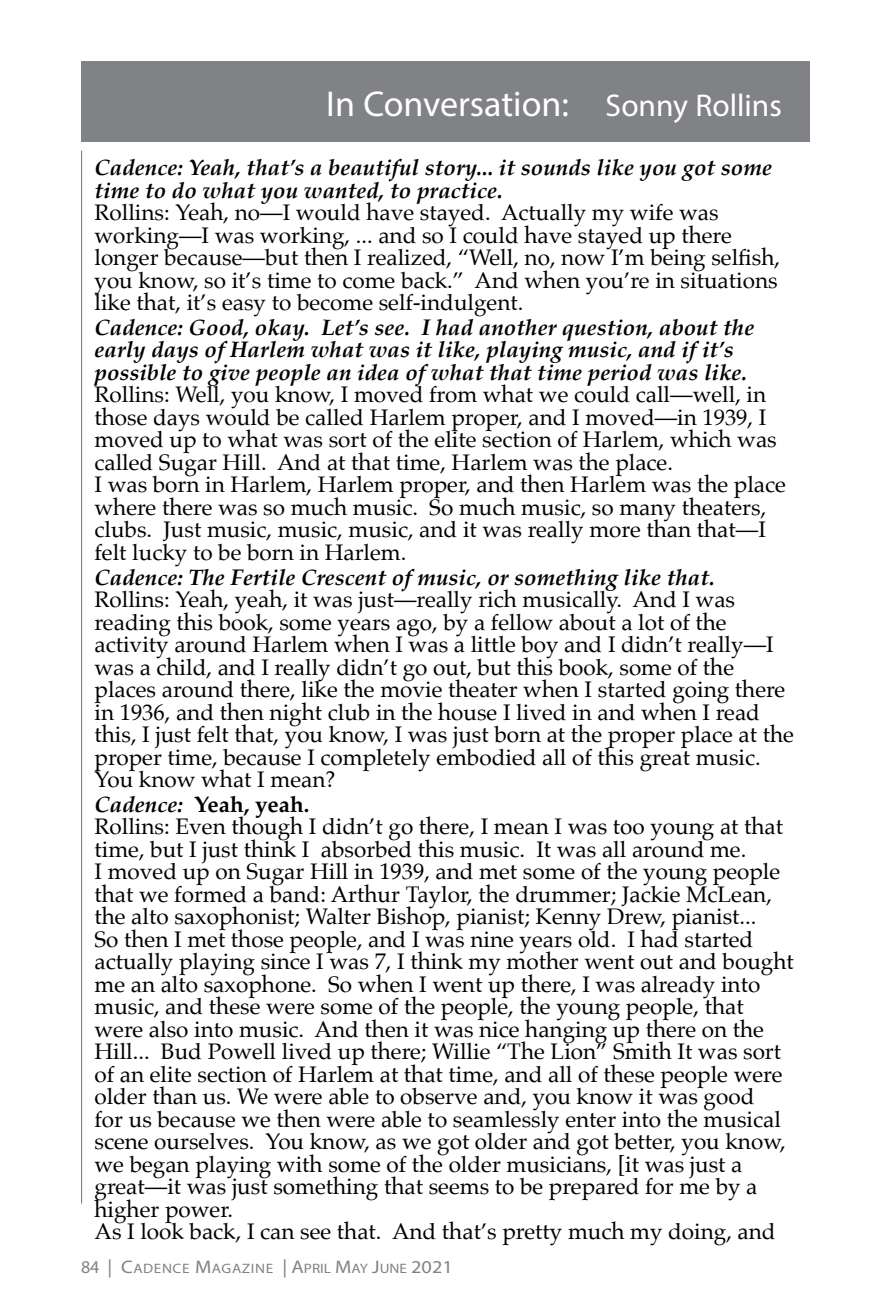
<style>
.page{position:relative;width:891px;height:1296px;background:#fff}
.page>*{position:absolute;margin:0;border:0;box-sizing:border-box;transform-origin:0 0}
.t1{font:49.5px "Myriad Pro";color:#fff}
.t2{font:36px "Myriad Pro";color:#fff}
.t3{font:22.5px/22.5px "Palatino";color:#000}
.t4{font:italic 700 22.5px/22.5px "Palatino";color:#000}
.t5{font:13.72px "Myriad Pro";letter-spacing:.04em;color:#808285;scale:1.11 1}
.s1{font-size:31.5px}
.s2{font-weight:700;font-style:italic}
.s3{font-weight:700}
.s4{font-size:18px}
.s5{font-size:18.22px}
</style>
<div class="page">
<div style="left:81px;top:61px;width:729px;height:81px;background:#808285"></div>
<hr style="left:81px;top:151px;width:1px;height:1053px;background:#808285">
<h1 class="t1" style="left:326px;top:73px;width:230px">New Issues</h1>
<h2 class="t2" style="left:326px;top:82px;width:457px">In Conversation: <span class="s1">Sonny Rollins</span></h2>
<p class="t4" style="left:94px;top:156px;width:679px">Cadence: Yeah, that’s a beautiful story... it sounds like you got some time to do what you wanted, to practice.</p>
<p class="t3" style="left:94px;top:201px;width:687px">Rollins: Yeah, no—I would have stayed. Actually my wife was working—I was working, ... and so I could have stayed up there longer because—but then I realized, “Well, no, now I’m being selfish, you know, so it’s time to come back.” And when you’re in situations like that, it’s easy to become self-indulgent.</p>
<p class="t4" style="left:94px;top:316px;width:661px">Cadence: Good, okay. Let’s see. I had another question, about the early days of Harlem what was it like, playing music, and if it’s possible to give people an idea of what that time period was like.</p>
<p class="t3" style="left:94px;top:383px;width:693px">Rollins: Well, you know, I moved from what we could call—well, in those days would be called Harlem proper, and I moved—in 1939, I moved up to what was sort of the elite section of Harlem, which was called Sugar Hill. And at that time, Harlem was the place.<br>I was born in Harlem, Harlem proper, and then Harlem was the place where there was so much music. So much music, so many theaters, clubs. Just music, music, music, and it was really more than that—I felt lucky to be born in Harlem.</p>
<p class="t4" style="left:94px;top:566px;width:622px">Cadence: The Fertile Crescent of music, or something like that.</p>
<p class="t3" style="left:94px;top:588px;width:701px">Rollins: Yeah, yeah, it was just—really rich musically. And I was reading this book, some years ago, by a fellow about a lot of the activity around Harlem when I was a little boy and I didn’t really—I was a child, and I really didn’t go out, but this book, some of the places around there, like the movie theater when I started going there in 1936, and then night club in the house I lived in and when I read this, I just felt that, you know, I was just born at the proper place at the proper time, because I completely embodied all of this great music.<br>You know what I mean?</p>
<p class="t3" style="left:94px;top:793px;width:701px"><span class="s2">Cadence:</span> <span class="s3">Yeah, yeah.<br></span>Rollins: Even though I didn’t go there, I mean I was too young at that time, but I just think I absorbed this music. It was all around me.<br>I moved up on Sugar Hill in 1939, and met some of the young people that we formed a band: Arthur Taylor, the drummer; Jackie McLean, the alto saxophonist; Walter Bishop, pianist; Kenny Drew, pianist...<br>So then I met those people, and I was nine years old. I had started actually playing since I was 7, I think my mother went out and bought me an alto saxophone. So when I went up there, I was already into music, and these were some of the people, the young people, that were also into music. And then it was nice hanging up there on the Hill... Bud Powell lived up there; Willie “The Lion” Smith It was sort of an elite section of Harlem at that time, and all of these people were older than us. We were able to observe and, you know it was good<br>for us because we then were able to seamlessly enter into the musical scene ourselves. You know, as we got older and got better, you know, we began playing with some of the older musicians, [it was just a great—it was just something that seems to be prepared for me by a higher power.<br>As I look back, I can see that. And that’s pretty much my doing, and</p>
<p class="t5" style="left:81px;top:1260px;width:336px"><span class="s4">84</span> <span class="s5">|</span> <span class="s5">C</span>ADENCE <span class="s5">M</span>AGAZINE <span class="s5">| A</span>PRIL <span class="s5">M</span>AY <span class="s5">J</span>UNE <span class="s5">2021</span></p>
</div>
